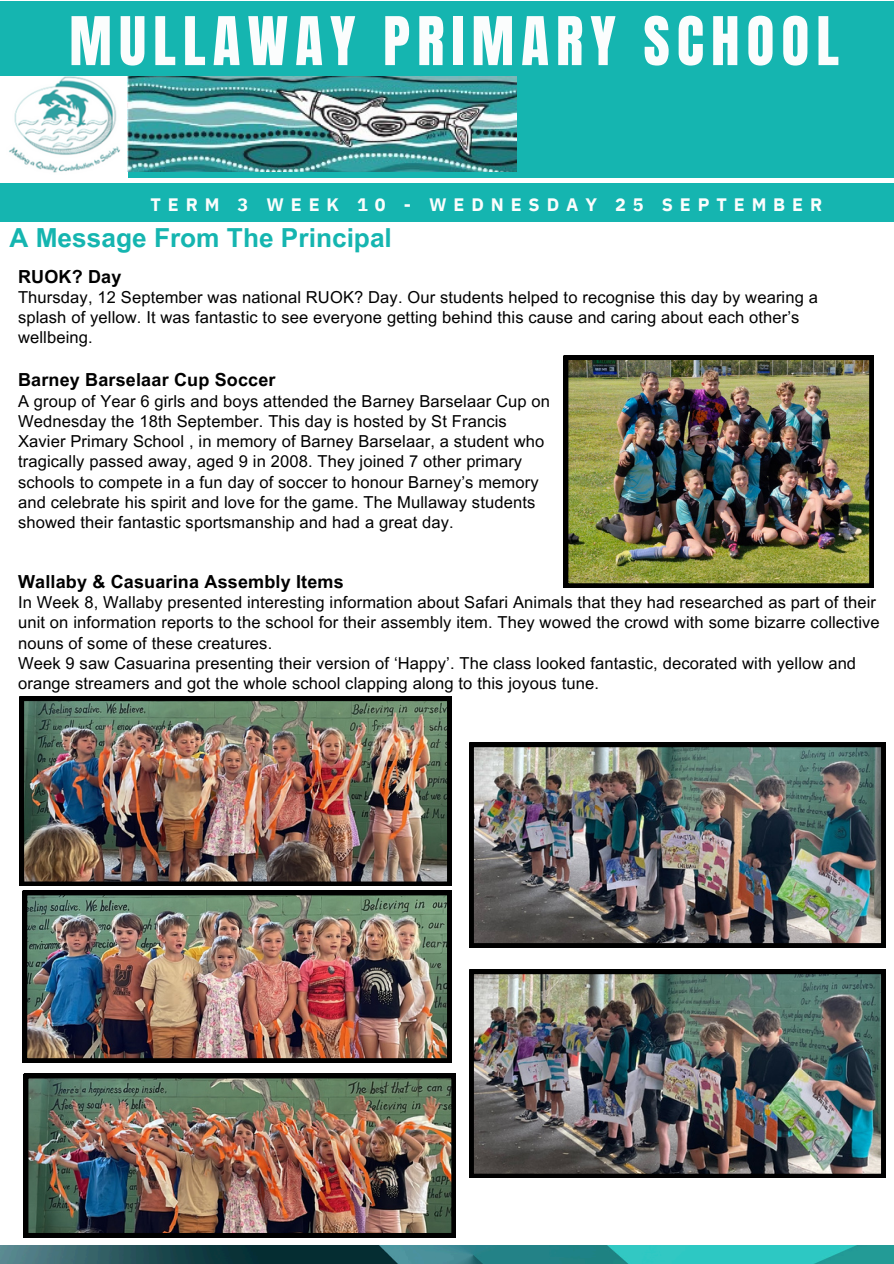
<style>
.page{position:relative;width:894px;height:1264px;background:#fff}
.page>*{position:absolute;margin:0;border:0;box-sizing:border-box;transform-origin:0 0}
.t1{font:57px "Anton";letter-spacing:.125em;color:#fbfdfd}
.t2{font:700 26.25px "Arial MT Pro";color:#15b5b0}
.t3{font:700 18px "Arial MT Pro";letter-spacing:.01em;color:#000}
.t4{font:700 18px "IBM Plex Sans";letter-spacing:.385em;color:#fbfdfd}
.t5{font:16.5px/20.2px "Arial MT Pro";letter-spacing:.01em;color:#000}
</style>
<div class="page">
<div style="left:0;top:1px;width:893px;height:176px;background:#15b5b0"></div>
<img style="left:0;top:76px;width:127px;height:101px">
<img style="left:127px;top:76px;width:389px;height:96px">
<div style="left:0;top:184px;width:893px;height:38px;background:#15b5b0"></div>
<img style="left:469px;top:742px;width:416px;height:205px">
<img style="left:469px;top:969px;width:416px;height:208px">
<img style="left:24px;top:1073px;width:431px;height:164px">
<img style="left:23px;top:890px;width:428px;height:172px">
<img style="left:20px;top:696px;width:431px;height:189px">
<img style="left:563px;top:355px;width:310px;height:232px">
<img style="left:0;top:1245px;width:893px;height:18px">
<p class="t1" style="left:69px;top:0;width:770px">MULLAWAY PRIMARY SCHOOL</p>
<p class="t4" style="left:150px;top:193px;width:673px">TERM 3 WEEK 10 - WEDNESDAY 25 SEPTEMBER</p>
<p class="t2" style="left:9px;top:228px;width:384px">A Message From The Principal</p>
<p class="t3" style="left:18px;top:269px;width:105px">RUOK? Day</p>
<p class="t5" style="left:18px;top:289px;width:801px">Thursday, 12 September was national RUOK? Day. Our students helped to recognise this day by wearing a splash of yellow. It was fantastic to see everyone getting behind this cause and caring about each other’s wellbeing.</p>
<p class="t3" style="left:18px;top:373px;width:259px">Barney Barselaar Cup Soccer</p>
<p class="t5" style="left:18px;top:393px;width:533px">A group of Year 6 girls and boys attended the Barney Barselaar Cup on Wednesday the 18th September. This day is hosted by St Francis Xavier Primary School , in memory of Barney Barselaar, a student who tragically passed away, aged 9 in 2008. They joined 7 other primary schools to compete in a fun day of soccer to honour Barney’s memory and celebrate his spirit and love for the game. The Mullaway students showed their fantastic sportsmanship and had a great day.</p>
<p class="t3" style="left:18px;top:574px;width:327px">Wallaby &amp; Casuarina Assembly Items</p>
<p class="t5" style="left:18px;top:594px;width:863px">In Week 8, Wallaby presented interesting information about Safari Animals that they had researched as part of their unit on information reports to the school for their assembly item. They wowed the crowd with some bizarre collective nouns of some of these creatures.</p>
<p class="t5" style="left:18px;top:655px;width:839px">Week 9 saw Casuarina presenting their version of ‘Happy’. The class looked fantastic, decorated with yellow and orange streamers and got the whole school clapping along to this joyous tune.</p>
</div>
